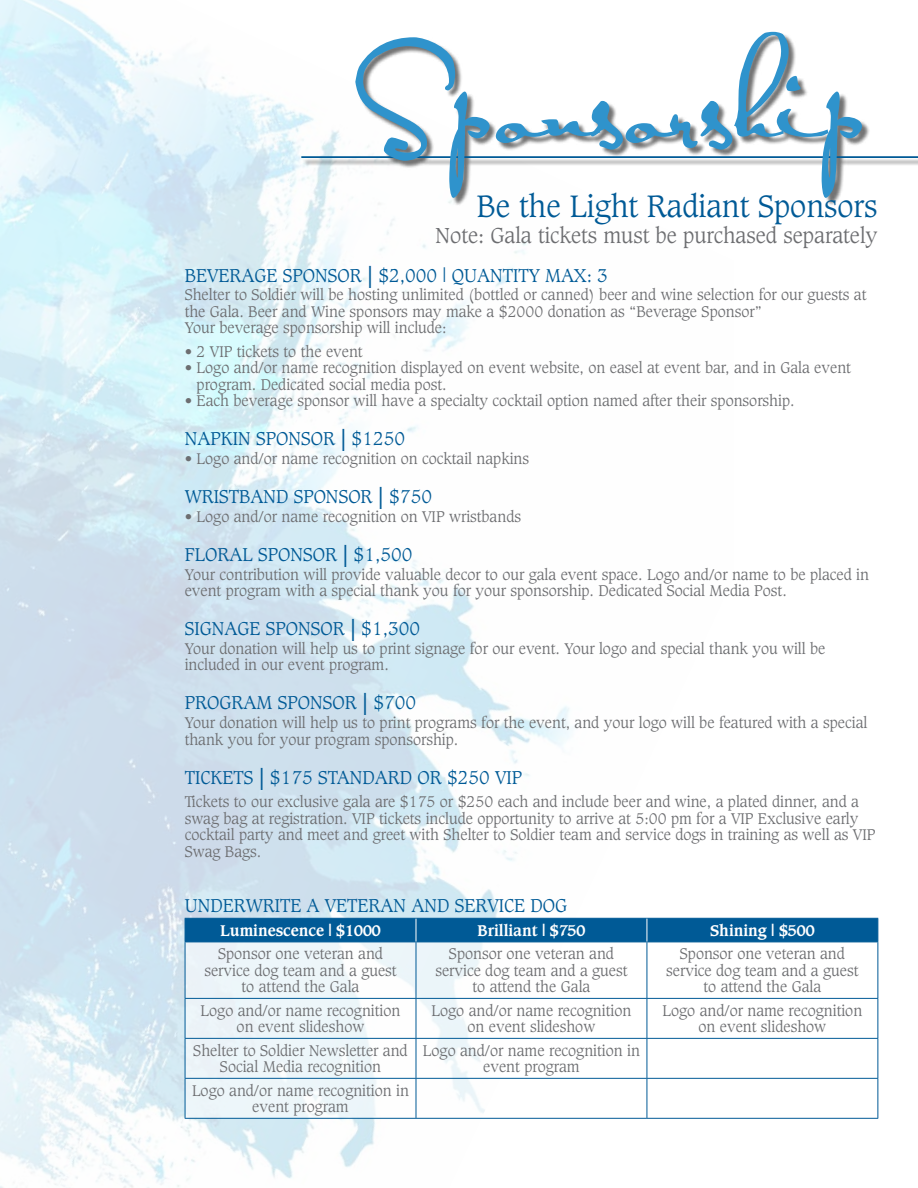
<style>
.page{position:relative;width:918px;height:1188px;background:#fff}
.page>*{position:absolute;margin:0;border:0;box-sizing:border-box;transform-origin:0 0}
.t1{font:105px "Satisfaction Pro";color:#2f93cc}
.t2{font:300 30px "Caxton";color:#005a96}
.t3{font:300 21px "Caxton";color:#6d6e71}
.t4{font:300 18px "Caxton";color:#005a96}
.t5{font:300 15px/16.5px "Caxton";color:#6d6e71;text-align:center}
.t6{font:700 15px "Caxton";color:#fff}
.s1{font-size:27px}
</style>
<div class="page">
<img style="left:0;top:0;width:733px;height:1188px">
<div style="left:302px;top:33px;width:616px;height:173px;background:#000;opacity:.55"></div>
<hr style="left:301px;top:156px;width:617px;height:2px;background:#005a96">
<div style="left:185px;top:942px;width:692px;height:176px;background:linear-gradient(to right,#edf5f9,#fff)"></div>
<hr style="left:185px;top:942px;width:231px;height:1px;background:#005a96">
<hr style="left:185px;top:942px;width:1px;height:56px;background:#005a96">
<hr style="left:416px;top:942px;width:231px;height:1px;background:#005a96">
<hr style="left:416px;top:942px;width:1px;height:56px;background:#005a96">
<hr style="left:647px;top:942px;width:231px;height:1px;background:#005a96">
<hr style="left:647px;top:942px;width:1px;height:56px;background:#005a96">
<hr style="left:878px;top:942px;width:1px;height:56px;background:#005a96">
<hr style="left:185px;top:998px;width:231px;height:1px;background:#005a96">
<hr style="left:185px;top:999px;width:1px;height:39px;background:#005a96">
<hr style="left:416px;top:998px;width:231px;height:1px;background:#005a96">
<hr style="left:416px;top:999px;width:1px;height:39px;background:#005a96">
<hr style="left:647px;top:998px;width:231px;height:1px;background:#005a96">
<hr style="left:647px;top:999px;width:1px;height:39px;background:#005a96">
<hr style="left:878px;top:999px;width:1px;height:39px;background:#005a96">
<hr style="left:185px;top:1038px;width:231px;height:1px;background:#005a96">
<hr style="left:185px;top:1039px;width:1px;height:39px;background:#005a96">
<hr style="left:416px;top:1038px;width:231px;height:1px;background:#005a96">
<hr style="left:416px;top:1039px;width:1px;height:39px;background:#005a96">
<hr style="left:647px;top:1038px;width:231px;height:1px;background:#005a96">
<hr style="left:647px;top:1039px;width:1px;height:39px;background:#005a96">
<hr style="left:878px;top:1039px;width:1px;height:39px;background:#005a96">
<hr style="left:185px;top:1078px;width:231px;height:1px;background:#005a96">
<hr style="left:185px;top:1079px;width:1px;height:39px;background:#005a96">
<hr style="left:416px;top:1078px;width:231px;height:1px;background:#005a96">
<hr style="left:416px;top:1079px;width:1px;height:39px;background:#005a96">
<hr style="left:647px;top:1078px;width:231px;height:1px;background:#005a96">
<hr style="left:647px;top:1079px;width:1px;height:39px;background:#005a96">
<hr style="left:878px;top:1079px;width:1px;height:39px;background:#005a96">
<hr style="left:185px;top:1118px;width:231px;height:1px;background:#005a96">
<hr style="left:416px;top:1118px;width:231px;height:1px;background:#005a96">
<hr style="left:647px;top:1118px;width:231px;height:1px;background:#005a96">
<div style="left:185px;top:918px;width:694px;height:24px;background:#005a96"></div>
<h1 class="t1" style="left:355px;top:38px;width:513px">Sponsorship</h1>
<h2 class="t2" style="left:477px;top:188px;width:402px">Be the Light Radiant Sponsors</h2>
<h3 class="t3" style="left:435px;top:222px;width:444px">Note: Gala tickets must be purchased separately</h3>
<p class="t4" style="left:185px;top:264px;width:425px">BEVERAGE SPONSOR <span class="s1">|</span> $2,000 | QUANTITY MAX: 3</p>
<p class="t5" style="left:185px;top:287px;width:683px;text-align:left">Shelter to Soldier will be hosting unlimited (bottled or canned) beer and wine selection for our guests at the Gala. Beer and Wine sponsors may make a $2000 donation as “Beverage Sponsor”<br>Your beverage sponsorship will include:</p>
<p class="t5" style="left:185px;top:343px;width:180px">• 2 VIP tickets to the event</p>
<p class="t5" style="left:197px;top:360px;width:656px;text-align:left;text-indent:-12px">• Logo and/or name recognition displayed on event website, on easel at event bar, and in Gala event program. Dedicated social media post.</p>
<p class="t5" style="left:185px;top:393px;width:611px">• Each beverage sponsor will have a specialty cocktail option named after their sponsorship.</p>
<p class="t4" style="left:185px;top:428px;width:222px">NAPKIN SPONSOR <span class="s1">|</span> $1250</p>
<p class="t5" style="left:185px;top:451px;width:346px">• Logo and/or name recognition on cocktail napkins</p>
<p class="t4" style="left:185px;top:486px;width:249px">WRISTBAND SPONSOR <span class="s1">|</span> $750</p>
<p class="t5" style="left:185px;top:508px;width:338px">• Logo and/or name recognition on VIP wristbands</p>
<p class="t4" style="left:185px;top:544px;width:229px">FLORAL SPONSOR <span class="s1">|</span> $1,500</p>
<p class="t5" style="left:185px;top:566px;width:686px;text-align:left">Your contribution will provide valuable decor to our gala event space. Logo and/or name to be placed in event program with a special thank you for your sponsorship. Dedicated Social Media Post.</p>
<p class="t4" style="left:185px;top:618px;width:237px">SIGNAGE SPONSOR <span class="s1">|</span> $1,300</p>
<p class="t5" style="left:185px;top:641px;width:642px;text-align:left">Your donation will help us to print signage for our event. Your logo and special thank you will be included in our event program.</p>
<p class="t4" style="left:185px;top:692px;width:233px">PROGRAM SPONSOR <span class="s1">|</span> $700</p>
<p class="t5" style="left:185px;top:715px;width:684px;text-align:left">Your donation will help us to print programs for the event, and your logo will be featured with a special thank you for your program sponsorship.</p>
<p class="t4" style="left:185px;top:766px;width:339px">TICKETS <span class="s1">|</span> $175 STANDARD OR $250 VIP</p>
<p class="t5" style="left:185px;top:794px;width:692px;text-align:left">Tickets to our exclusive gala are $175 or $250 each and include beer and wine, a plated dinner, and a swag bag at registration. VIP tickets include opportunity to arrive at 5:00 pm for a VIP Exclusive early cocktail party and meet and greet with Shelter to Soldier team and service dogs in training as well as VIP Swag Bags.</p>
<p class="t4" style="left:185px;top:895px;width:384px">UNDERWRITE A VETERAN AND SERVICE DOG</p>
<p class="t6" style="left:220px;top:921px;width:162px">Luminescence | $1000</p>
<p class="t6" style="left:478px;top:921px;width:109px">Brilliant | $750</p>
<p class="t6" style="left:710px;top:921px;width:106px">Shining | $500</p>
<p class="t5" style="left:204px;top:946px;width:194px">Sponsor one veteran and service dog team and a guest to attend the Gala</p>
<p class="t5" style="left:435px;top:946px;width:194px">Sponsor one veteran and service dog team and a guest to attend the Gala</p>
<p class="t5" style="left:666px;top:946px;width:194px">Sponsor one veteran and service dog team and a guest to attend the Gala</p>
<p class="t5" style="left:201px;top:1003px;width:201px">Logo and/or name recognition on event slideshow</p>
<p class="t5" style="left:432px;top:1003px;width:201px">Logo and/or name recognition on event slideshow</p>
<p class="t5" style="left:663px;top:1003px;width:201px">Logo and/or name recognition on event slideshow</p>
<p class="t5" style="left:193px;top:1043px;width:216px">Shelter to Soldier Newsletter and<br>Social Media recognition</p>
<p class="t5" style="left:423px;top:1043px;width:218px">Logo and/or name recognition in event program</p>
<p class="t5" style="left:192px;top:1083px;width:218px">Logo and/or name recognition in event program</p>
</div>
